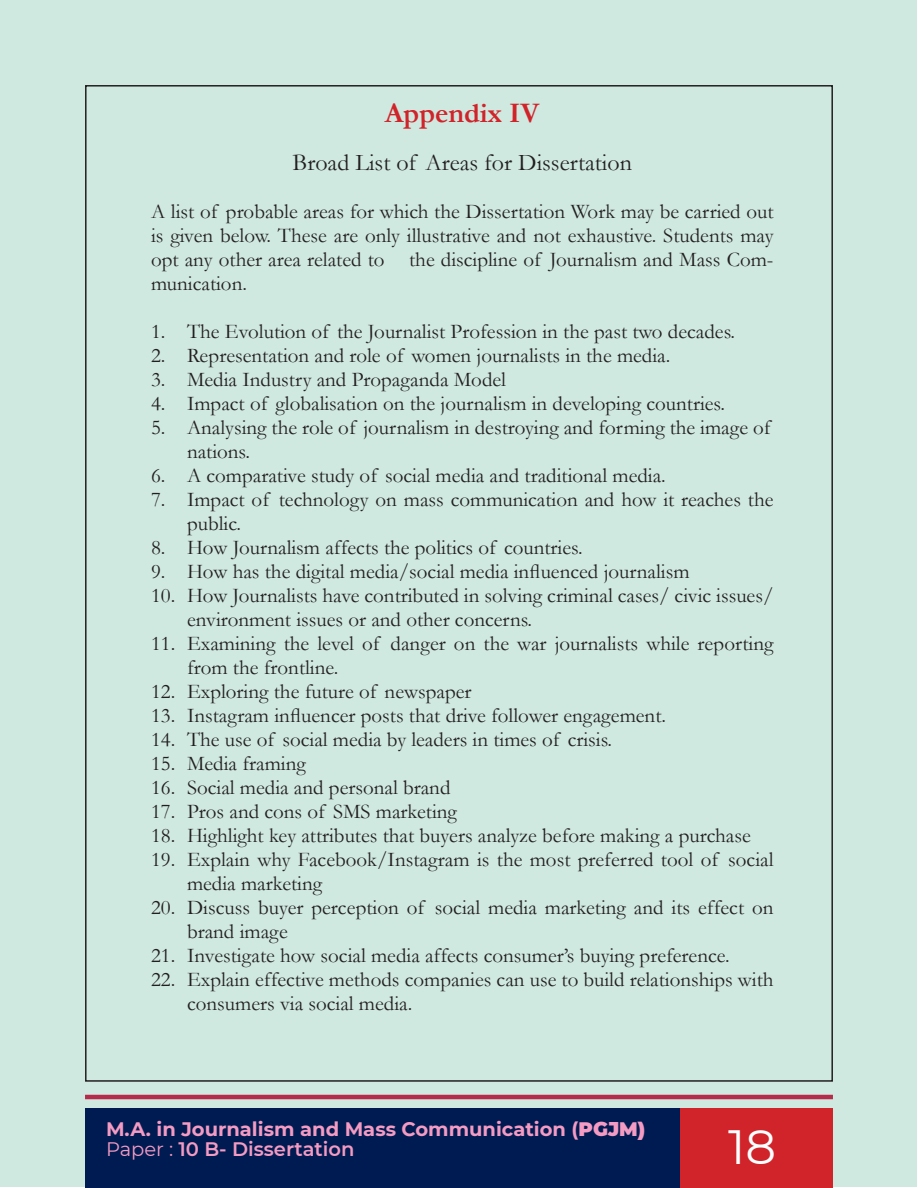
<style>
.page{position:relative;width:918px;height:1188px;background:#fff}
.page>*{position:absolute;margin:0;border:0;box-sizing:border-box;transform-origin:0 0}
.t1{font:48px "Montserrat";color:#fff}
.t2{font:700 28.5px "Garamond";color:#d1232a}
.t3{font:24px "Garamond";color:#231f20}
.t4{font:21px/24px "Garamond";color:#231f20}
.t5{font:700 19.5px/19.5px "Montserrat";color:#f49bc3}
.s1{font-weight:900}
.s2{font-weight:400}
.s3{font-weight:600}
</style>
<div class="page">
<div style="left:1px;top:1px;width:916px;height:1186px;background:#cfe9e0"></div>
<div style="left:85px;top:1108px;width:595px;height:80px;background:#001b51"></div>
<hr style="left:85px;top:1095px;width:748px;height:4px;background:#b62b49">
<div style="left:680px;top:1108px;width:153px;height:80px;background:#d1232a"></div>
<h2 class="t2" style="left:385px;top:94px;width:156px">Appendix IV</h2>
<p class="t3" style="left:293px;top:146px;width:341px">Broad List of Areas for Dissertation</p>
<p class="t4" style="left:151px;top:199px;width:624px;text-align:justify">A list of probable areas for which the Dissertation Work may be carried out is given below. These are only illustrative and not exhaustive. Students may opt any other area related to the discipline of Journalism and Mass Com&shy;munication.</p>
<p class="t4" style="left:151px;top:319px;width:586px">1. The Evolution of the Journalist Profession in the past two decades.</p>
<p class="t4" style="left:151px;top:343px;width:521px">2. Representation and role of women journalists in the media.</p>
<p class="t4" style="left:151px;top:367px;width:357px">3. Media Industry and Propaganda Model</p>
<p class="t4" style="left:151px;top:391px;width:576px">4. Impact of globalisation on the journalism in developing countries.</p>
<p class="t4" style="left:187px;top:415px;width:585px;text-indent:-36px">5. Analysing the role of journalism in destroying and forming the image of nations.</p>
<p class="t4" style="left:151px;top:463px;width:516px">6. A comparative study of social media and traditional media.</p>
<p class="t4" style="left:187px;top:487px;width:588px;text-indent:-36px">7. Impact of technology on mass communication and how it reaches the public.</p>
<p class="t4" style="left:151px;top:535px;width:433px">8. How Journalism affects the politics of countries.</p>
<p class="t4" style="left:151px;top:559px;width:540px">9. How has the digital media/social media influenced journalism</p>
<p class="t4" style="left:187px;top:583px;width:588px;text-indent:-36px">10. How Journalists have contributed in solving criminal cases/ civic issues/ environment issues or and other concerns.</p>
<p class="t4" style="left:187px;top:631px;width:588px;text-indent:-36px">11. Examining the level of danger on the war journalists while reporting from the frontline.</p>
<p class="t4" style="left:151px;top:679px;width:322px">12. Exploring the future of newspaper</p>
<p class="t4" style="left:151px;top:703px;width:517px">13. Instagram influencer posts that drive follower engagement.</p>
<p class="t4" style="left:151px;top:727px;width:463px">14. The use of social media by leaders in times of crisis.</p>
<p class="t4" style="left:151px;top:751px;width:156px">15. Media framing</p>
<p class="t4" style="left:151px;top:775px;width:301px">16. Social media and personal brand</p>
<p class="t4" style="left:151px;top:799px;width:307px">17. Pros and cons of SMS marketing</p>
<p class="t4" style="left:151px;top:823px;width:601px">18. Highlight key attributes that buyers analyze before making a purchase</p>
<p class="t4" style="left:187px;top:847px;width:588px;text-indent:-36px">19. Explain why Facebook/Instagram is the most preferred tool of social media marketing</p>
<p class="t4" style="left:187px;top:895px;width:588px;text-indent:-36px">20. Discuss buyer perception of social media marketing and its effect on brand image</p>
<p class="t4" style="left:151px;top:943px;width:580px">21. Investigate how social media affects consumer’s buying preference.</p>
<p class="t4" style="left:187px;top:967px;width:588px;text-indent:-36px">22. Explain effective methods companies can use to build relationships with consumers via social media.</p>
<p class="t5" style="left:106px;top:1119px;width:541px">M.A. in Journalism and Mass Communication (<span class="s1">PGJM)<br></span><span class="s2">Paper :</span> <span class="s3">10 B- Dissertation</span></p>
<h1 class="t1" style="left:728px;top:1114px;width:49px">18</h1>
</div>
